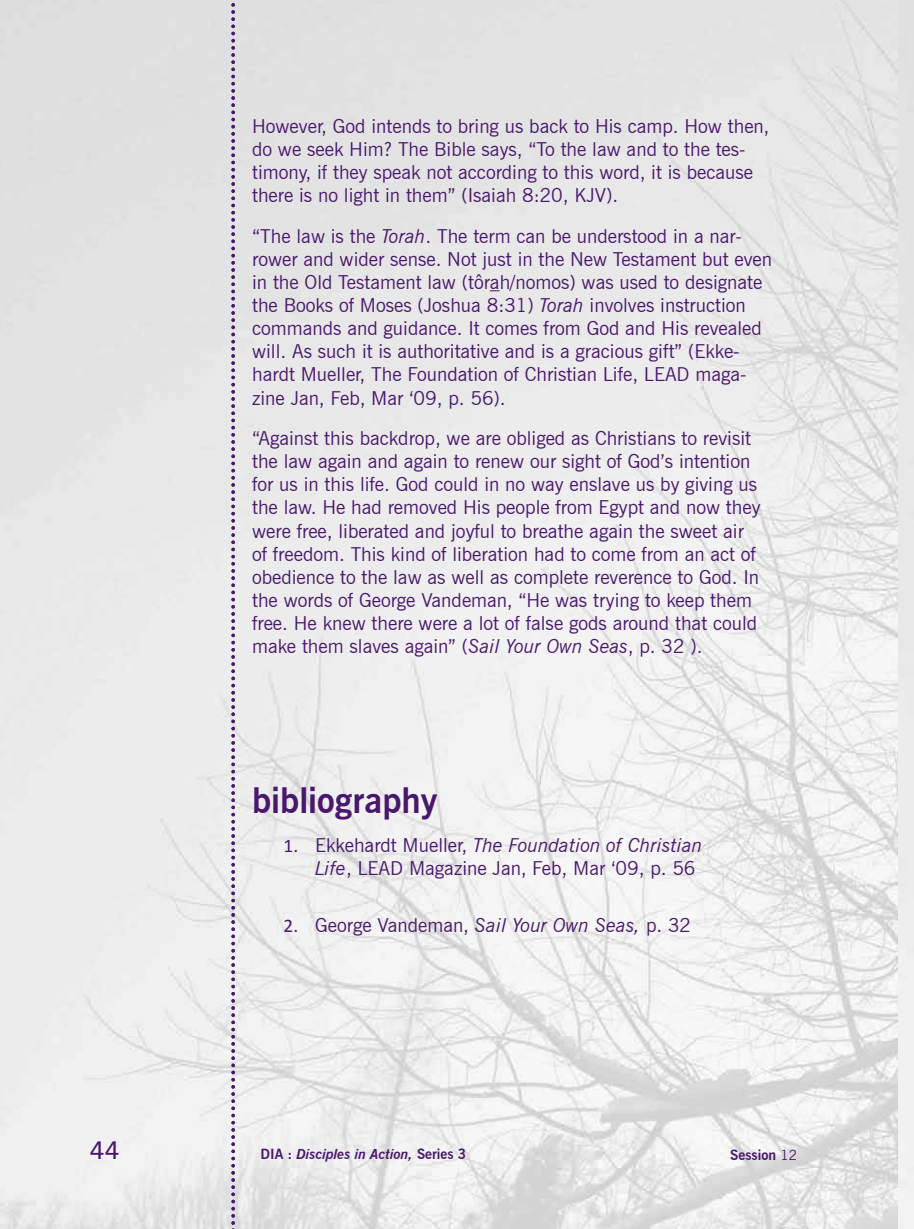
<style>
.page{position:relative;width:914px;height:1229px;background:#fff}
.page>*{position:absolute;margin:0;border:0;box-sizing:border-box;transform-origin:0 0}
.t1{font:700 35px "News Gothic BT";color:#49176d}
.t2{font:600 24.5px "News Gothic BT";color:#49176d}
.t3{font:19.25px/23.1px "News Gothic BT";color:#49176d}
.t4{font:italic 700 14px "News Gothic BT";color:#49176d}
.t5{font:700 14px "News Gothic BT";color:#49176d}
.s1{font-style:italic}
.s2{font-family:"Calibri"}
.s3{font-style:normal}
.s4{font-weight:400}
</style>
<div class="page">
<img style="left:0;top:0;width:914px;height:1228px">
<svg style="left:231px;top:0;width:4px;height:1229px;background:#a894b7"></svg>
<p class="t3" style="left:252px;top:114px;width:518px">However, God intends to bring us back to His camp. How then, do we seek Him? The Bible says, “To the law and to the tes&shy;timony, if they speak not according to this word, it is because there is no light in them” (Isaiah 8:20, KJV).</p>
<p class="t3" style="left:252px;top:224px;width:521px">“The law is the <span class="s1">Torah</span>. The term can be understood in a nar&shy;rower and wider sense. Not just in the New Testament but even in the Old Testament law (tôrah/nomos) was used to designate the Books of Moses (Joshua 8:31) <span class="s1">Torah</span> involves instruction commands and guidance. It comes from God and His revealed will. As such it is authoritative and is a gracious gift” (Ekke&shy;hardt Mueller, The Foundation of Christian Life, LEAD maga&shy;zine Jan, Feb, Mar ‘09, p. 56).</p>
<p class="t3" style="left:252px;top:426px;width:510px">“Against this backdrop, we are obliged as Christians to revisit the law again and again to renew our sight of God’s intention for us in this life. God could in no way enslave us by giving us the law. He had removed His people from Egypt and now they were free, liberated and joyful to breathe again the sweet air of freedom. This kind of liberation had to come from an act of obedience to the law as well as complete reverence to God. In the words of George Vandeman, “He was trying to keep them free. He knew there were a lot of false gods around that could make them slaves again” (<span class="s1">Sail Your Own Seas</span>, p. 32 ).</p>
<h1 class="t1" style="left:252px;top:779px;width:187px">bibliography</h1>
<p class="t3" style="left:315px;top:834px;width:389px;line-height:22.1px;text-indent:-31px"><span class="s2">1.</span> Ekkehardt Mueller, <span class="s1">The Foundation of Christian<br>Life</span>, LEAD Magazine Jan, Feb, Mar ‘09, p. 56</p>
<p class="t3" style="left:284px;top:913px;width:409px"><span class="s2">2.</span> George Vandeman, <span class="s1">Sail Your Own Seas,</span> p. 32</p>
<p class="t2" style="left:90px;top:1135px;width:31px">44</p>
<p class="t4" style="left:261px;top:1145px;width:207px"><span class="s3">DIA :</span> Disciples in Action, <span class="s3">Series 3</span></p>
<p class="t5" style="left:730px;top:1146px;width:69px">Session <span class="s4">12</span></p>
</div>
